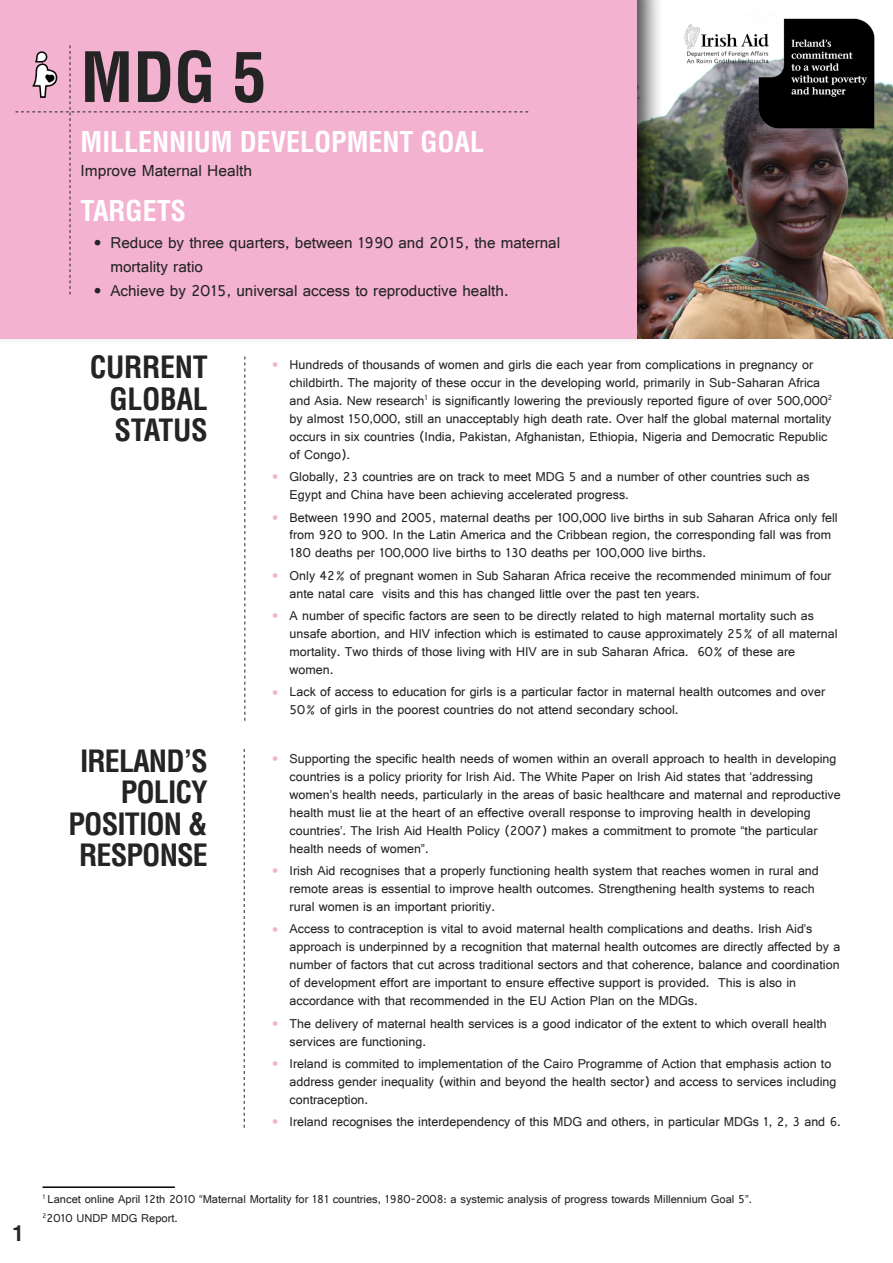
<style>
.page{position:relative;width:893px;height:1263px;background:#fff}
.page>*{position:absolute;margin:0;border:0;box-sizing:border-box;transform-origin:0 0}
.t1{font:700 condensed 67.5px "Helvetica LT Std";color:#242424}
.t2{font:700 condensed 30px/31.5px "Helvetica LT Std";letter-spacing:-.03em;color:#242424;text-align:justify}
.t3{font:700 condensed 27.9px "Helvetica LT Std";color:#fff}
.t4{font:700 condensed 21px "Helvetica LT Std";color:#242424}
.t5{font:16.8px "Gautami";color:#242424}
.t6{font:16.5px/23.7px "Gautami";color:#242424}
.t7{font:13.5px/18px "Gautami";color:#242424}
.t8{font:12px/18.5px "Gautami";color:#242424}
.s1{font-size:21px}
.s2{font-family:"Knockout HTF49 Liteweight";font-size:19.5px;color:#f3b2d0}
</style>
<div class="page">
<img style="left:664px;top:81px;width:229px;height:257px">
<div style="left:0;top:0;width:664px;height:344px;background:#000;opacity:.73"></div>
<div style="left:0;top:0;width:637px;height:338px;background:#f3b2d0"></div>
<svg style="left:244px;top:356px;width:1px;height:365px"></svg>
<svg style="left:67px;top:45px;width:461px;height:249px"></svg>
<svg style="left:244px;top:749px;width:1px;height:379px"></svg>
<img style="left:15px;top:51px;width:52px;height:62px">
<img style="left:674px;top:18px;width:207px;height:111px">
<hr style="left:43px;top:1186px;width:132px;height:2px;background:#000">
<h1 class="t1" style="left:81px;top:35px;width:187px">MDG 5</h1>
<h3 class="t3" style="left:81px;top:124px;width:405px">MILLENNIUM DEVELOPMENT GOAL</h3>
<p class="t5" style="left:81px;top:160px;width:173px">Improve Maternal Health</p>
<h3 class="t3" style="left:81px;top:194px;width:104px">TARGETS</h3>
<p class="t6" style="left:110px;top:231px;width:451px;text-indent:-17px"><span class="s1">•</span> Reduce by three quarters, between 1990 and 2015, the maternal mortality ratio</p>
<p class="t6" style="left:93px;top:278px;width:417px"><span class="s1">•</span> Achieve by 2015, universal access to reproductive health.</p>
<h2 class="t2" style="left:109px;top:351px;width:100px;text-indent:-20px">CURRENT GLOBAL STATUS</h2>
<p class="t7" style="left:290px;top:355px;width:544px;text-indent:-17px"><span class="s2">•</span> Hundreds of thousands of women and girls die each year from complications in pregnancy or childbirth. The majority of these occur in the developing world, primarily in Sub-Saharan Africa and Asia. New research<sup>1</sup> is significantly lowering the previously reported figure of over 500,000<sup>2 </sup>by almost 150,000, still an unacceptably high death rate. Over half the global maternal mortality occurs in six countries (India, Pakistan, Afghanistan, Ethiopia, Nigeria and Democratic Republic of Congo).</p>
<p class="t7" style="left:290px;top:468px;width:521px;text-indent:-17px"><span class="s2">•</span> Globally, 23 countries are on track to meet MDG 5 and a number of other countries such as<br>Egypt and China have been achieving accelerated progress.</p>
<p class="t7" style="left:290px;top:508px;width:550px;text-indent:-17px"><span class="s2">•</span> Between 1990 and 2005, maternal deaths per 100,000 live births in sub Saharan Africa only fell from 920 to 900. In the Latin America and the Cribbean region, the corresponding fall was from<br>180 deaths per 100,000 live births to 130 deaths per 100,000 live births.</p>
<p class="t7" style="left:290px;top:566px;width:543px;text-indent:-17px"><span class="s2">•</span> Only 42% of pregnant women in Sub Saharan Africa receive the recommended minimum of four ante natal care visits and this has changed little over the past ten years.</p>
<p class="t7" style="left:290px;top:606px;width:549px;text-indent:-17px"><span class="s2">•</span> A number of specific factors are seen to be directly related to high maternal mortality such as unsafe abortion, and HIV infection which is estimated to cause approximately 25% of all maternal mortality. Two thirds of those living with HIV are in sub Saharan Africa. 60% of these are women.</p>
<p class="t7" style="left:290px;top:683px;width:537px;text-indent:-17px"><span class="s2">•</span> Lack of access to education for girls is a particular factor in maternal health outcomes and over<br>50% of girls in the poorest countries do not attend secondary school.</p>
<h2 class="t2" style="left:69px;top:745px;width:141px;text-align:right">IRELAND’S<br>POLICY<br>POSITION &amp;<br>RESPONSE</h2>
<p class="t7" style="left:290px;top:749px;width:553px;text-indent:-17px"><span class="s2">•</span> Supporting the specific health needs of women within an overall approach to health in developing countries is a policy priority for Irish Aid. The White Paper on Irish Aid states that ‘addressing women’s health needs, particularly in the areas of basic healthcare and maternal and reproductive health must lie at the heart of an effective overall response to improving health in developing countries’. The Irish Aid Health Policy (2007) makes a commitment to promote “the particular health needs of women”.</p>
<p class="t7" style="left:290px;top:861px;width:531px;text-indent:-17px"><span class="s2">•</span> Irish Aid recognises that a properly functioning health system that reaches women in rural and remote areas is essential to improve health outcomes. Strengthening health systems to reach rural women is an important prioritiy.</p>
<p class="t7" style="left:290px;top:920px;width:552px;text-indent:-17px"><span class="s2">•</span> Access to contraception is vital to avoid maternal health complications and deaths. Irish Aid’s approach is underpinned by a recognition that maternal health outcomes are directly affected by a number of factors that cut across traditional sectors and that coherence, balance and coordination of development effort are important to ensure effective support is provided. This is also in accordance with that recommended in the EU Action Plan on the MDGs.</p>
<p class="t7" style="left:290px;top:1014px;width:539px;text-indent:-17px"><span class="s2">•</span> The delivery of maternal health services is a good indicator of the extent to which overall health services are functioning.</p>
<p class="t7" style="left:290px;top:1054px;width:548px;text-indent:-17px"><span class="s2">•</span> Ireland is commited to implementation of the Cairo Programme of Action that emphasis action to address gender inequality (within and beyond the health sector) and access to services including contraception.</p>
<p class="t7" style="left:273px;top:1112px;width:570px"><span class="s2">•</span> Ireland recognises the interdependency of this MDG and others, in particular MDGs 1, 2, 3 and 6.</p>
<h3 class="t4" style="left:13px;top:1220px;width:12px">1</h3>
<p class="t8" style="left:43px;top:1190px;width:711px"><sup>1</sup> Lancet online April 12th 2010 “Maternal Mortality for 181 countries, 1980-2008: a systemic analysis of progress towards Millennium Goal 5”.<br><sup>2</sup>2010 UNDP MDG Report.</p>
</div>
